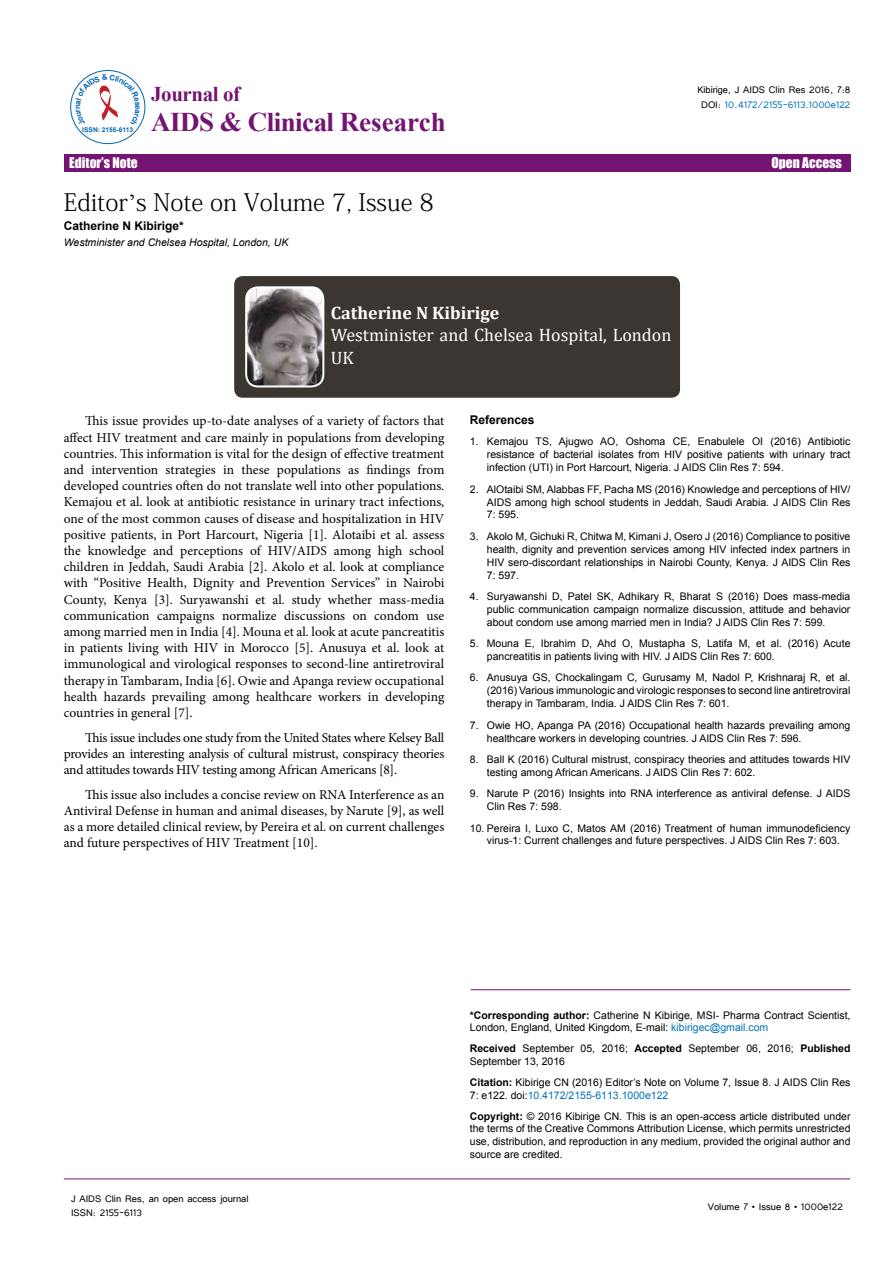
<style>
.page{position:relative;width:893px;height:1263px;background:#fff}
.page>*{position:absolute;margin:0;border:0;box-sizing:border-box;transform-origin:0 0}
.t1{font:700 27px "Times New Roman";letter-spacing:-.02em;color:#741472}
.t2{font:24px "Adobe Fangsong Std";color:#000}
.t3{font:700 21px "Times New Roman";letter-spacing:-.02em;color:#741472}
.Normal__Web{font:18px/22.5px "Cambria";color:#fff}
.Normal__Web-2{font:700 18px "Cambria";color:#fff}
.t4{font:13.5px/16.2px "Minion Pro";letter-spacing:-.01em;color:#000;text-align:justify}
.t5{font:13.5px "Impact";color:#fff}
.t6{font:12px/14.4px "Tunga";color:#000}
.t7{font:12px "Tunga";color:#0072bc}
.t8{font:700 12px "Arial";color:#000}
.t9{font:10.5px/12.9px "Arial";color:#000}
.t10{font:italic 10.5px "Arial";color:#000}
.t11{font:700 6.6px "Arial";color:#0066b3}
.s1{color:#000}
.s2{font-family:"Times New Roman"}
.s3{font-weight:700}
.s4{color:#0072bc}
</style>
<div class="page">
<hr style="left:64px;top:1179px;width:786px;height:1px;background:#741472">
<div style="left:64px;top:154px;width:786px;height:17px;background:#741472"></div>
<div style="left:70px;top:70px;width:75px;height:74px;border:1px solid #0066b3;border-radius:50%"></div>
<hr style="left:471px;top:989px;width:379px;height:1px;background:#741472">
<div style="left:234px;top:276px;width:446px;height:122px;background:#3c3633;border-radius:9px"></div>
<img style="left:247px;top:288px;width:76px;height:98px">
<div style="left:245px;top:286px;width:79px;height:101px;border:2px solid #fff;border-radius:12px"></div>
<svg style="left:76px;top:74px;width:64px;height:52px"></svg>
<p class="t11" style="left:82px;top:125px;width:52px">ISSN: 2155-6113</p>
<h3 class="t3" style="left:151px;top:80px;width:90px">Journal of</h3>
<h1 class="t1" style="left:151px;top:104px;width:296px">AIDS &amp; Clinical Research</h1>
<p class="t6" style="left:697px;top:82px;width:154px">Kibirige, J AIDS Clin Res 2016, 7:8</p>
<p class="t7" style="left:701px;top:97px;width:151px"><span class="s1">DOI:</span> 10.4172/2155-6113.1000e122</p>
<p class="t5" style="left:69px;top:152px;width:70px">Editor’s Note</p>
<p class="t5" style="left:771px;top:152px;width:72px">Open Access</p>
<p class="t2" style="left:64px;top:187px;width:372px">Editor<span class="s2">’</span>s Note on Volume 7, Issue 8</p>
<p class="t8" style="left:64px;top:217px;width:122px">Catherine N Kibirige*</p>
<p class="t10" style="left:64px;top:236px;width:226px">Westminister and Chelsea Hospital, London, UK</p>
<p class="Normal__Web-2" style="left:331px;top:300px;width:170px">Catherine N Kibirige</p>
<p class="Normal__Web" style="left:331px;top:324px;width:342px">Westminister and Chelsea Hospital, London<br>UK</p>
<p class="t4" style="left:64px;top:413px;width:382px;text-indent:21px">This issue provides up-to-date analyses of a variety of factors that affect HIV treatment and care mainly in populations from developing countries. This information is vital for the design of effective treatment and intervention strategies in these populations as findings from developed countries often do not translate well into other populations.<br>Kemajou et al. look at antibiotic resistance in urinary tract infections, one of the most common causes of disease and hospitalization in HIV positive patients, in Port Harcourt, Nigeria [1]. Alotaibi et al. assess the knowledge and perceptions of HIV/AIDS among high school children in Jeddah, Saudi Arabia [2]. Akolo et al. look at compliance with “Positive Health, Dignity and Prevention Services” in Nairobi County, Kenya [3]. Suryawanshi et al. study whether mass-media communication campaigns normalize discussions on condom use among married men in India [4]. Mouna et al. look at acute pancreatitis in patients living with HIV in Morocco [5]. Anusuya et al. look at immunological and virological responses to second-line antiretroviral therapy in Tambaram, India [6]. Owie and Apanga review occupational health hazards prevailing among healthcare workers in developing countries in general [7].</p>
<p class="t4" style="left:64px;top:729px;width:382px;text-indent:21px">This issue includes one study from the United States where Kelsey Ball provides an interesting analysis of cultural mistrust, conspiracy theories and attitudes towards HIV testing among African Americans [8].</p>
<p class="t4" style="left:64px;top:786px;width:382px;text-indent:21px">This issue also includes a concise review on RNA Interference as an Antiviral Defense in human and animal diseases, by Narute [9], as well as a more detailed clinical review, by Pereira et al. on current challenges and future perspectives of HIV Treatment [10].</p>
<p class="t8" style="left:470px;top:412px;width:66px">References</p>
<p class="t9" style="left:487px;top:435px;width:365px;text-align:justify;text-indent:-17px">1. Kemajou TS, Ajugwo AO, Oshoma CE, Enabulele OI (2016) Antibiotic resistance of bacterial isolates from HIV positive patients with urinary tract infection (UTI) in Port Harcourt, Nigeria. J AIDS Clin Res 7: 594.</p>
<p class="t9" style="left:487px;top:483px;width:365px;text-align:justify;text-indent:-17px">2. AlOtaibi SM, Alabbas FF, Pacha MS (2016) Knowledge and perceptions of HIV/ AIDS among high school students in Jeddah, Saudi Arabia. J AIDS Clin Res 7: 595.</p>
<p class="t9" style="left:487px;top:530px;width:365px;text-align:justify;text-indent:-17px">3. Akolo M, Gichuki R, Chitwa M, Kimani J, Osero J (2016) Compliance to positive health, dignity and prevention services among HIV infected index partners in HIV sero-discordant relationships in Nairobi County, Kenya. J AIDS Clin Res 7: 597.</p>
<p class="t9" style="left:487px;top:590px;width:365px;text-align:justify;text-indent:-17px">4. Suryawanshi D, Patel SK, Adhikary R, Bharat S (2016) Does mass-media public communication campaign normalize discussion, attitude and behavior about condom use among married men in India? J AIDS Clin Res 7: 599.</p>
<p class="t9" style="left:487px;top:637px;width:365px;text-indent:-17px">5. Mouna E, Ibrahim D, Ahd O, Mustapha S, Latifa M, et al. (2016) Acute pancreatitis in patients living with HIV. J AIDS Clin Res 7: 600.</p>
<p class="t9" style="left:487px;top:671px;width:365px;text-align:justify;text-indent:-17px">6. Anusuya GS, Chockalingam C, Gurusamy M, Nadol P, Krishnaraj R, et al. (2016) Various immunologic and virologic responses to second line antiretroviral therapy in Tambaram, India. J AIDS Clin Res 7: 601.</p>
<p class="t9" style="left:487px;top:719px;width:365px;text-indent:-17px">7. Owie HO, Apanga PA (2016) Occupational health hazards prevailing among healthcare workers in developing countries. J AIDS Clin Res 7: 596.</p>
<p class="t9" style="left:487px;top:753px;width:365px;text-indent:-17px">8. Ball K (2016) Cultural mistrust, conspiracy theories and attitudes towards HIV testing among African Americans. J AIDS Clin Res 7: 602.</p>
<p class="t9" style="left:487px;top:787px;width:365px;text-indent:-17px">9. Narute P (2016) Insights into RNA interference as antiviral defense. J AIDS<br>Clin Res 7: 598.</p>
<p class="t9" style="left:487px;top:821px;width:365px;text-indent:-17px">10. Pereira I, Luxo C, Matos AM (2016) Treatment of human immunodeficiency virus-1: Current challenges and future perspectives. J AIDS Clin Res 7: 603.</p>
<p class="t6" style="left:71px;top:1190px;width:179px">J AIDS Clin Res, an open access journal<br>ISSN: 2155-6113</p>
<p class="t9" style="left:470px;top:1009px;width:382px"><span class="s3">*Corresponding author:</span> Catherine N Kibirige, MSI- Pharma Contract Scientist,<br>London, England, United Kingdom, E-mail: <span class="s4">kibirigec@gmail.com</span></p>
<p class="t9" style="left:470px;top:1042px;width:382px"><span class="s3">Received</span> September 05, 2016; <span class="s3">Accepted</span> September 06, 2016; <span class="s3">Published<br></span>September 13, 2016</p>
<p class="t9" style="left:470px;top:1076px;width:382px"><span class="s3">Citation:</span> Kibirige CN (2016) Editor’s Note on Volume 7, Issue 8. J AIDS Clin Res<br>7: e122. doi:<span class="s4">10.4172/2155-6113.1000e122</span></p>
<p class="t9" style="left:470px;top:1110px;width:382px;text-align:justify"><span class="s3">Copyright:</span> © 2016 Kibirige CN. This is an open-access article distributed under the terms of the Creative Commons Attribution License, which permits unrestricted use, distribution, and reproduction in any medium, provided the original author and source are credited.</p>
<p class="t6" style="left:708px;top:1199px;width:137px">Volume 7 • Issue 8 • 1000e122</p>
</div>
